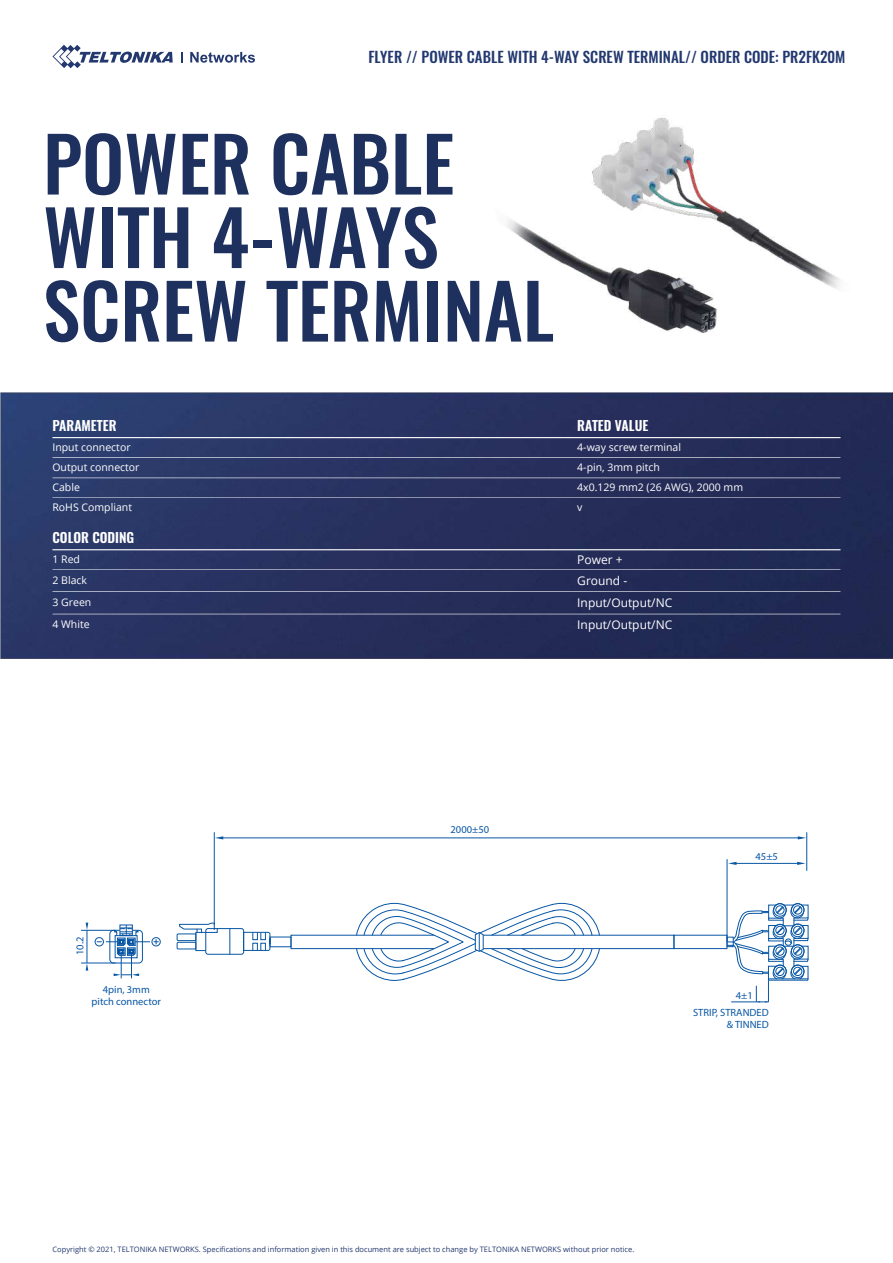
<style>
.page{position:relative;width:893px;height:1263px;background:#fff}
.page>*{position:absolute;margin:0;border:0;box-sizing:border-box;transform-origin:0 0}
.t1{font:500 75px/73.5px "Oswald";color:#1d305e}
.t2{font:500 15px "Oswald";color:#22386f}
.t3{font:600 13.5px "Oswald";color:#fff}
.t4{font:12px/21.1px "Open Sans";color:#fff}
.t5{font:10.5px/20px "Open Sans";color:#fff}
.t6{font:10.5px/16.5px "Myriad Pro";color:#0756a5}
.t7{font:7.5px "Open Sans";color:#22386f}
</style>
<div class="page">
<img style="left:0;top:392px;width:893px;height:267px">
<svg style="left:52px;top:45px;width:121px;height:23px"></svg>
<svg style="left:181px;top:52px;width:2px;height:11px"></svg>
<svg style="left:190px;top:52px;width:65px;height:11px"></svg>
<hr style="left:52px;top:437px;width:788px;height:1px;background:#fff">
<hr style="left:52px;top:457px;width:788px;height:1px;background:#fff">
<hr style="left:52px;top:478px;width:788px;height:1px;background:#fff">
<hr style="left:52px;top:497px;width:788px;height:1px;background:#fff">
<hr style="left:52px;top:549px;width:788px;height:1px;background:#fff">
<hr style="left:52px;top:569px;width:788px;height:1px;background:#fff">
<hr style="left:52px;top:591px;width:788px;height:1px;background:#fff">
<hr style="left:52px;top:614px;width:788px;height:1px;background:#fff">
<img style="left:507px;top:118px;width:334px;height:215px">
<svg style="left:356px;top:903px;width:244px;height:78px"></svg>
<div style="left:291px;top:935px;width:143px;height:14px;border:1px solid #0756a5"></div>
<div style="left:483px;top:935px;width:191px;height:14px;border:1px solid #0756a5"></div>
<div style="left:674px;top:935px;width:53px;height:14px;border:1px solid #0756a5"></div>
<svg style="left:230px;top:930px;width:1px;height:22px"></svg>
<svg style="left:244px;top:932px;width:26px;height:19px"></svg>
<div style="left:253px;top:932px;width:5px;height:8px;border:1px solid #0756a5"></div>
<div style="left:261px;top:932px;width:5px;height:8px;border:1px solid #0756a5"></div>
<div style="left:261px;top:943px;width:5px;height:8px;border:1px solid #0756a5"></div>
<div style="left:253px;top:943px;width:5px;height:8px;border:1px solid #0756a5"></div>
<div style="left:206px;top:928px;width:38px;height:26px;border:1px solid #0756a5;border-radius:2px"></div>
<svg style="left:177px;top:923px;width:41px;height:28px"></svg>
<hr style="left:214px;top:832px;width:1px;height:93px;background:#0756a5">
<hr style="left:727px;top:859px;width:1px;height:83px;background:#0756a5">
<hr style="left:806px;top:832px;width:1px;height:39px;background:#0756a5">
<hr style="left:220px;top:838px;width:581px;height:1px;background:#0a57a4">
<svg style="left:728px;top:862px;width:8px;height:3px"></svg>
<svg style="left:797px;top:862px;width:8px;height:3px"></svg>
<svg style="left:798px;top:836px;width:8px;height:3px"></svg>
<svg style="left:215px;top:836px;width:8px;height:3px"></svg>
<hr style="left:733px;top:863px;width:67px;height:1px;background:#0a57a4">
<hr style="left:731px;top:1002px;width:38px;height:1px;background:#0a57a4">
<svg style="left:727px;top:903px;width:81px;height:99px"></svg>
<svg style="left:86px;top:923px;width:2px;height:7px"></svg>
<svg style="left:86px;top:964px;width:2px;height:6px"></svg>
<div style="left:95px;top:937px;width:9px;height:9px;border:1px solid #0756a5;border-radius:50%"></div>
<div style="left:152px;top:937px;width:8px;height:9px;border:1px solid #0756a5;border-radius:50%"></div>
<svg style="left:97px;top:925px;width:62px;height:53px"></svg>
<hr style="left:81px;top:930px;width:34px;height:1px;background:#0756a5">
<hr style="left:81px;top:963px;width:34px;height:1px;background:#0756a5">
<hr style="left:87px;top:930px;width:1px;height:33px;background:#0756a5">
<h2 class="t2" style="left:368px;top:49px;width:479px">FLYER // POWER CABLE WITH 4-WAY SCREW TERMINAL// ORDER CODE: PR2FK20M</h2>
<h1 class="t1" style="left:43px;top:132px;width:513px">POWER CABLE<br>WITH 4-WAYS<br>SCREW TERMINAL</h1>
<h3 class="t3" style="left:52px;top:418px;width:66px">PARAMETER</h3>
<h3 class="t3" style="left:577px;top:418px;width:73px">RATED VALUE</h3>
<h3 class="t5" style="left:52px;top:438px;width:89px">Input connector<br>Output connector<br>Cable<br>RoHS Compliant</h3>
<h3 class="t5" style="left:577px;top:438px;width:167px">4-way screw terminal<br>4-pin, 3mm pitch<br>4x0.129 mm2 (26 AWG), 2000 mm v</h3>
<h3 class="t3" style="left:52px;top:530px;width:83px">COLOR CODING</h3>
<h3 class="t5" style="left:52px;top:550px;width:36px;line-height:20.7px">1 Red<br>2 Black</h3>
<h3 class="t4" style="left:577px;top:550px;width:51px">Power +<br>Ground -</h3>
<h3 class="t5" style="left:52px;top:593px;width:40px">3 Green</h3>
<h3 class="t4" style="left:577px;top:593px;width:97px">Input/Output/NC</h3>
<h3 class="t5" style="left:52px;top:615px;width:39px">4 White</h3>
<h3 class="t4" style="left:577px;top:616px;width:97px">Input/Output/NC</h3>
<h3 class="t6" style="left:72px;top:955px;width:20px;rotate:-90deg">10.2</h3>
<h3 class="t6" style="left:92px;top:983px;width:71px;line-height:12.6px;text-align:center">4pin, 3mm pitch connector</h3>
<h3 class="t6" style="left:451px;top:822px;width:40px">2000±50</h3>
<h3 class="t6" style="left:756px;top:849px;width:24px">45±5</h3>
<h3 class="t6" style="left:693px;top:988px;width:77px;text-indent:43px">4±1<br>STRIP, STRANDED</h3>
<h3 class="t6" style="left:727px;top:1017px;width:43px">&amp; TINNED</h3>
<p class="t7" style="left:52px;top:1244px;width:583px">Copyright © 2021, TELTONIKA NETWORKS. Specifications and information given in this document are subject to change by TELTONIKA NETWORKS without prior notice.</p>
</div>
